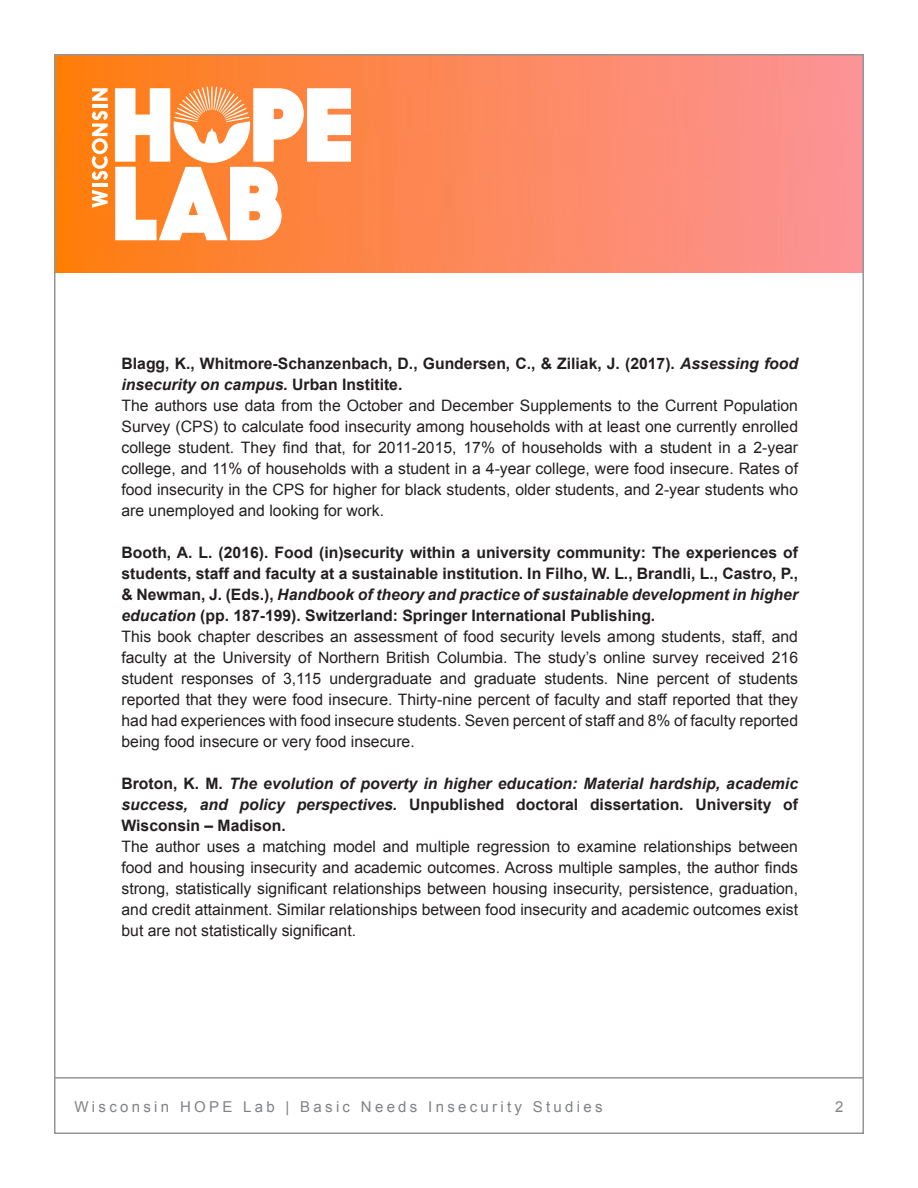
<style>
.page{position:relative;width:918px;height:1188px;background:#fff}
.page>*{position:absolute;margin:0;border:0;box-sizing:border-box;transform-origin:0 0}
.body{font:15.75px/21px "Arial";color:#231f20;text-align:justify}
.body-2{font:700 15.75px/21px "Arial";color:#231f20}
.body-3{font:italic 700 15.75px/21px "Arial";color:#231f20;text-align:justify}
.t1{font:15px "Arial";letter-spacing:.22em;color:#808285}
.s1{font-style:italic}
.s2{font-style:normal}
</style>
<div class="page">
<img style="left:57px;top:57px;width:804px;height:215px">
<svg style="left:115px;top:86px;width:236px;height:154px"></svg>
<svg style="left:92px;top:190px;width:16px;height:18px"></svg>
<hr style="left:92px;top:183px;width:16px;height:4px;background:#fff">
<svg style="left:92px;top:111px;width:16px;height:69px"></svg>
<hr style="left:92px;top:104px;width:16px;height:4px;background:#fff">
<svg style="left:92px;top:88px;width:16px;height:13px"></svg>
<hr style="left:54px;top:1077px;width:810px;height:2px;background:#939598">
<p class="body-2" style="left:122px;top:353px;width:678px">Blagg, K., Whitmore-Schanzenbach, D., Gundersen, C., &amp; Ziliak, J. (2017). <span class="s1">Assessing food insecurity on campus.</span> Urban Institite.</p>
<p class="body" style="left:122px;top:395px;width:678px">The authors use data from the October and December Supplements to the Current Population Survey (CPS) to calculate food insecurity among households with at least one currently enrolled college student. They find that, for 2011-2015, 17% of households with a student in a 2-year college, and 11% of households with a student in a 4-year college, were food insecure. Rates of food insecurity in the CPS for higher for black students, older students, and 2-year students who are unemployed and looking for work.</p>
<p class="body-2" style="left:122px;top:542px;width:678px;text-align:justify">Booth, A. L. (2016). Food (in)security within a university community: The experiences of students, staff and faculty at a sustainable institution. In Filho, W. L., Brandli, L., Castro, P., &amp; Newman, J. (Eds.), <span class="s1">Handbook of theory and practice of sustainable development in higher education</span> (pp. 187-199). Switzerland: Springer International Publishing.</p>
<p class="body" style="left:122px;top:626px;width:678px">This book chapter describes an assessment of food security levels among students, staff, and faculty at the University of Northern British Columbia. The study’s online survey received 216 student responses of 3,115 undergraduate and graduate students. Nine percent of students reported that they were food insecure. Thirty-nine percent of faculty and staff reported that they had had experiences with food insecure students. Seven percent of staff and 8% of faculty reported being food insecure or very food insecure.</p>
<p class="body-3" style="left:122px;top:773px;width:678px"><span class="s2">Broton, K. M.</span> The evolution of poverty in higher education: Material hardship, academic success, and policy perspectives. <span class="s2">Unpublished doctoral dissertation. University of Wisconsin – Madison.</span></p>
<p class="body" style="left:122px;top:836px;width:678px">The author uses a matching model and multiple regression to examine relationships between food and housing insecurity and academic outcomes. Across multiple samples, the author finds strong, statistically significant relationships between housing insecurity, persistence, graduation, and credit attainment. Similar relationships between food insecurity and academic outcomes exist but are not statistically significant.</p>
<p class="t1" style="left:75px;top:1097px;width:530px">Wisconsin HOPE Lab | Basic Needs Insecurity Studies</p>
<p class="t1" style="left:835px;top:1097px;width:10px">2</p>
</div>
